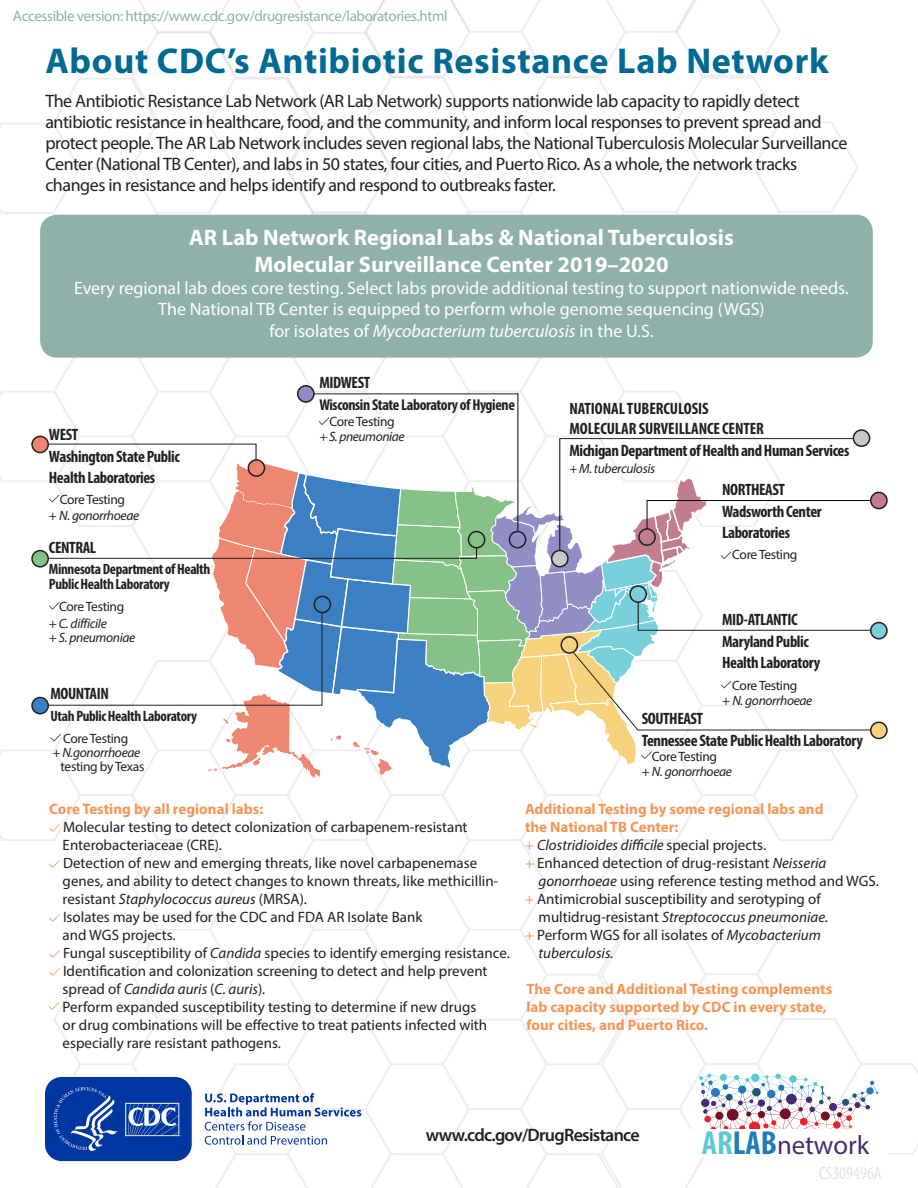
<style>
.page{position:relative;width:918px;height:1188px;background:#fff}
.page>*{position:absolute;margin:0;border:0;box-sizing:border-box;transform-origin:0 0}
.t1{font:700 36px "Myriad Pro";letter-spacing:.02em;color:#006a93}
.t2{font:26.7px "Myriad Pro";color:#462b73}
.t3{font:700 22.5px/27px "Myriad Pro";color:#fff;text-align:center}
.H1__Title_type{font:18px/21px "Myriad Pro";letter-spacing:-.025em;color:#231f20}
.t4{font:18px/21.6px "Myriad Pro";color:#fff;text-align:center}
.t5{font:600 18px "Myriad Pro";letter-spacing:-.04em;color:#231f20}
.t6{font:condensed 18px "Myriad Pro";color:#c7c8ca}
.H1__Title_type-2{font:700 condensed 16.5px/21px "Myriad Pro";letter-spacing:-.025em;color:#231f20}
.H1__Title_type-3{font:700 condensed 16.5px/19.8px "Myriad Pro";letter-spacing:-.005em;color:#231f20}
.H1__Title_type-4{font:700 condensed 15.75px "Myriad Pro";letter-spacing:-.025em;color:#231f20}
.t7{font:15px/18px "Myriad Pro";color:#231f20}
.t8{font:700 15px/18px "Myriad Pro";color:#f79556}
.H1__Title_type-5{font:700 condensed 15px/15px "Myriad Pro";letter-spacing:-.025em;color:#231f20}
.H1__Title_type-6{font:15px "Myriad Pro";letter-spacing:-.025em;color:#8fb1aa}
.H1__Title_type-7{font:italic 13.5px/16.5px "Myriad Pro";letter-spacing:-.025em;color:#231f20}
.H1__Title_type-8{font:13.5px "Myriad Pro";letter-spacing:-.025em;color:#231f20}
.s1{font-style:italic}
.s2{font-style:normal}
.s3{font-weight:400}
.s4{font-weight:400;font-style:italic;color:#231f20}
.s5{font-weight:400;color:#231f20}
.s6{color:#f79556}
.s7{font-weight:700;font-stretch:condensed;font-size:33.3px;color:#5ec7d6}
.s8{font-weight:700;font-stretch:condensed;font-size:33.3px;color:#247abb}
</style>
<div class="page">
<img style="left:0;top:0;width:918px;height:1188px">
<div style="left:40px;top:215px;width:833px;height:143px;background:#8fb1aa;border-radius:17px"></div>
<svg style="left:49px;top:824px;width:11px;height:8px"></svg>
<svg style="left:49px;top:860px;width:11px;height:8px"></svg>
<svg style="left:49px;top:914px;width:11px;height:8px"></svg>
<svg style="left:49px;top:950px;width:11px;height:8px"></svg>
<svg style="left:49px;top:968px;width:11px;height:8px"></svg>
<svg style="left:699px;top:1074px;width:179px;height:83px"></svg>
<div style="left:683px;top:1129px;width:205px;height:27px;background:#fff"></div>
<div style="left:32px;top:436px;width:16px;height:17px;background:#ed8671;border-radius:50%"></div>
<div style="left:31px;top:436px;width:18px;height:17px;border:2px solid #231f20;border-radius:50%"></div>
<div style="left:32px;top:551px;width:16px;height:16px;background:#84c187;border-radius:50%"></div>
<div style="left:31px;top:550px;width:18px;height:18px;border:2px solid #231f20;border-radius:50%"></div>
<div style="left:32px;top:697px;width:16px;height:17px;background:#3c80c3;border-radius:50%"></div>
<div style="left:31px;top:697px;width:18px;height:17px;border:2px solid #231f20;border-radius:50%"></div>
<hr style="left:518px;top:394px;width:1px;height:137px;background:#040503">
<hr style="left:311px;top:394px;width:207px;height:1px;background:#231f20">
<div style="left:298px;top:386px;width:16px;height:16px;background:#8f8dc4;border-radius:50%"></div>
<div style="left:297px;top:385px;width:18px;height:18px;border:2px solid #231f20;border-radius:50%"></div>
<div style="left:871px;top:492px;width:16px;height:17px;background:#c07d8e;border-radius:50%"></div>
<div style="left:870px;top:492px;width:18px;height:17px;border:2px solid #231f20;border-radius:50%"></div>
<div style="left:871px;top:623px;width:16px;height:16px;background:#7ccfda;border-radius:50%"></div>
<div style="left:870px;top:622px;width:18px;height:18px;border:2px solid #231f20;border-radius:50%"></div>
<hr style="left:559px;top:438px;width:300px;height:1px;background:#231f20">
<div style="left:853px;top:430px;width:17px;height:16px;background:#c6c7c8;border-radius:50%"></div>
<div style="left:853px;top:429px;width:17px;height:18px;border:2px solid #231f20;border-radius:50%"></div>
<hr style="left:559px;top:439px;width:1px;height:117px;background:#040503">
<div style="left:871px;top:722px;width:16px;height:16px;background:#f7d17c;border-radius:50%"></div>
<div style="left:870px;top:722px;width:18px;height:17px;border:2px solid #231f20;border-radius:50%"></div>
<svg style="left:39px;top:444px;width:838px;height:337px"></svg>
<svg style="left:319px;top:417px;width:10px;height:8px"></svg>
<svg style="left:205px;top:1093px;width:156px;height:52px"></svg>
<svg style="left:43px;top:1075px;width:151px;height:88px"></svg>
<svg style="left:49px;top:1002px;width:10px;height:8px"></svg>
<p class="H1__Title_type-6" style="left:13px;top:7px;width:436px">Accessible version: https://www.cdc.gov/drugresistance/laboratories.html</p>
<p class="t1" style="left:45px;top:38px;width:785px">About CDC’s Antibiotic Resistance Lab Network</p>
<p class="H1__Title_type" style="left:45px;top:90px;width:804px">The Antibiotic Resistance Lab Network (AR Lab Network) supports nationwide lab capacity to rapidly detect antibiotic resistance in healthcare, food, and the community, and inform local responses to prevent spread and protect people. The AR Lab Network includes seven regional labs, the National Tuberculosis Molecular Surveillance Center (National TB Center), and labs in 50 states, four cities, and Puerto Rico. As a whole, the network tracks changes in resistance and helps identify and respond to outbreaks faster.</p>
<p class="t3" style="left:189px;top:223px;width:546px">AR Lab Network Regional Labs &amp; National Tuberculosis<br>Molecular Surveillance Center 2019–2020</p>
<p class="t4" style="left:74px;top:277px;width:776px">Every regional lab does core testing. Select labs provide additional testing to support nationwide needs.<br>The National TB Center is equipped to perform whole genome sequencing (WGS)<br>for isolates of <span class="s1">Mycobacterium tuberculosis</span> in the U.S.</p>
<p class="H1__Title_type-2" style="left:49px;top:424px;width:31px">WEST</p>
<p class="H1__Title_type-2" style="left:49px;top:445px;width:132px">Washington State Public<br>Health Laboratories</p>
<p class="H1__Title_type-8" style="left:60px;top:491px;width:67px">Core Testing</p>
<p class="H1__Title_type-7" style="left:49px;top:507px;width:92px"><span class="s2">+</span> N. gonorrhoeae</p>
<p class="H1__Title_type-2" style="left:49px;top:536px;width:49px">CENTRAL</p>
<p class="H1__Title_type-5" style="left:49px;top:562px;width:163px">Minnesota Department of Health<br>Public Health Laboratory</p>
<p class="H1__Title_type-7" style="left:49px;top:598px;width:77px;text-indent:10px"><span class="s2">Core Testing </span>+ C. difficile</p>
<p class="H1__Title_type-7" style="left:49px;top:629px;width:88px">+ S. pneumoniae</p>
<p class="H1__Title_type-2" style="left:50px;top:683px;width:60px">MOUNTAIN</p>
<p class="H1__Title_type-5" style="left:50px;top:708px;width:148px">Utah Public Health Laboratory</p>
<p class="H1__Title_type-8" style="left:63px;top:730px;width:67px">Core Testing</p>
<p class="H1__Title_type-7" style="left:53px;top:746px;width:93px;line-height:13.5px;text-align:center">+ N.gonorrhoeae <span class="s2">testing by Texas</span></p>
<p class="H1__Title_type-2" style="left:319px;top:372px;width:52px">MIDWEST</p>
<p class="H1__Title_type-4" style="left:319px;top:395px;width:197px">Wisconsin State Laboratory of Hygiene</p>
<p class="H1__Title_type-8" style="left:329px;top:413px;width:67px">Core Testing</p>
<p class="H1__Title_type-7" style="left:319px;top:428px;width:87px">+ S. pneumoniae</p>
<p class="t8" style="left:49px;top:799px;width:216px">Core Testing by all regional labs:</p>
<p class="t7" style="left:63px;top:817px;width:406px">Molecular testing to detect colonization of carbapenem-resistant<br>Enterobacteriaceae (CRE).</p>
<p class="t7" style="left:63px;top:853px;width:437px">Detection of new and emerging threats, like novel carbapenemase genes, and ability to detect changes to known threats, like methicillin&shy;resistant <span class="s1">Staphylococcus aureus</span> (MRSA).</p>
<p class="t7" style="left:63px;top:907px;width:361px">Isolates may be used for the CDC and FDA AR Isolate Bank and WGS projects.</p>
<p class="t7" style="left:63px;top:943px;width:448px">Fungal susceptibility of <span class="s1">Candida</span> species to identify emerging resistance.</p>
<p class="t7" style="left:63px;top:961px;width:426px">Identification and colonization screening to detect and help prevent spread of <span class="s1">Candida auris</span> (<span class="s1">C. auris</span>)<span class="s1">.</span></p>
<p class="t7" style="left:63px;top:997px;width:426px">Perform expanded susceptibility testing to determine if new drugs or drug combinations will be effective to treat patients infected with especially rare resistant pathogens.</p>
<p class="H1__Title_type-3" style="left:569px;top:398px;width:196px">NATIONAL TUBERCULOSIS<br>MOLECULAR SURVEILLANCE CENTER</p>
<p class="H1__Title_type-2" style="left:569px;top:440px;width:282px">Michigan Department of Health and Human Services</p>
<p class="H1__Title_type-7" style="left:569px;top:460px;width:87px">+ M. tuberculosis</p>
<p class="H1__Title_type-2" style="left:722px;top:479px;width:64px">NORTHEAST</p>
<p class="H1__Title_type-2" style="left:722px;top:500px;width:101px">Wadsworth Center<br>Laboratories</p>
<p class="H1__Title_type-8" style="left:732px;top:546px;width:67px">Core Testing</p>
<p class="H1__Title_type-2" style="left:722px;top:609px;width:77px">MID-ATLANTIC</p>
<p class="H1__Title_type-2" style="left:722px;top:630px;width:99px">Maryland Public<br>Health Laboratory</p>
<p class="H1__Title_type-8" style="left:732px;top:677px;width:67px">Core Testing</p>
<p class="H1__Title_type-7" style="left:722px;top:692px;width:92px"><span class="s2">+</span> N. gonorrhoeae</p>
<p class="H1__Title_type-2" style="left:642px;top:708px;width:63px">SOUTHEAST</p>
<p class="H1__Title_type-2" style="left:642px;top:729px;width:223px">Tennessee State Public Health Laboratory</p>
<p class="H1__Title_type-8" style="left:652px;top:749px;width:67px">Core Testing</p>
<p class="H1__Title_type-7" style="left:642px;top:763px;width:92px"><span class="s2">+</span> N. gonorrhoeae</p>
<p class="t8" style="left:525px;top:799px;width:300px">Additional Testing by some regional labs and the National TB Center:<br><span class="s3">+</span> <span class="s4">Clostridioides difficile</span> <span class="s5">special projects.</span></p>
<p class="t7" style="left:539px;top:853px;width:342px;text-indent:-14px"><span class="s6">+</span> Enhanced detection of drug-resistant <span class="s1">Neisseria gonorrhoeae</span> using reference testing method and WGS.</p>
<p class="t7" style="left:539px;top:889px;width:291px;text-indent:-14px"><span class="s6">+</span> Antimicrobial susceptibility and serotyping of multidrug-resistant <span class="s1">Streptococcus pneumoniae.</span></p>
<p class="t7" style="left:539px;top:925px;width:284px;text-indent:-13px"><span class="s6">+</span> Perform WGS for all isolates of <span class="s1">Mycobacterium tuberculosis.</span></p>
<p class="t8" style="left:526px;top:979px;width:307px">The Core and Additional Testing complements lab capacity supported by CDC in every state, four cities, and Puerto Rico.</p>
<p class="t5" style="left:426px;top:1124px;width:216px">www.cdc.gov/DrugResistance</p>
<p class="t2" style="left:702px;top:1129px;width:169px"><span class="s7">AR</span><span class="s8">LAB</span>network</p>
<p class="t6" style="left:819px;top:1162px;width:64px">CS309496A</p>
</div>
